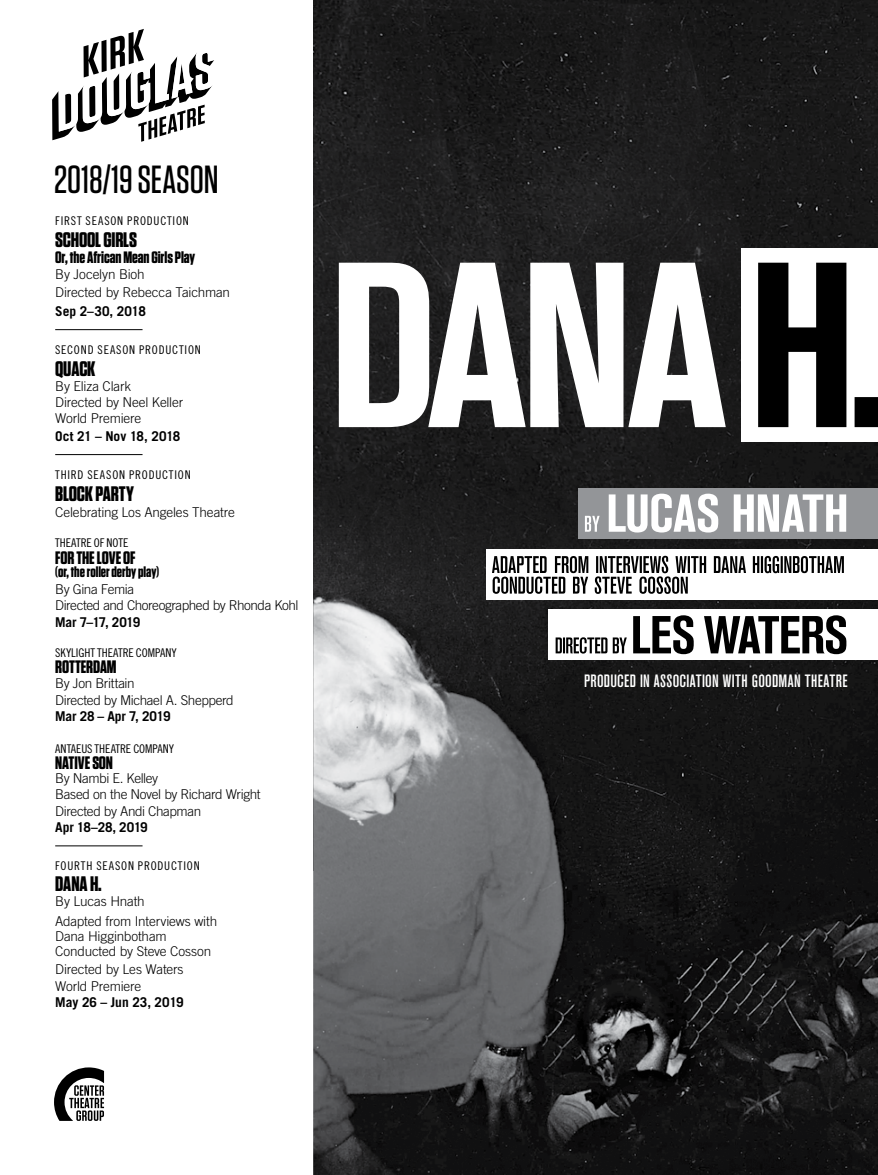
<style>
.page{position:relative;width:878px;height:1175px;background:#fff}
.page>*{position:absolute;margin:0;border:0;box-sizing:border-box;transform-origin:0 0}
.t1{font:500 39.15px "Tungsten";letter-spacing:-.005em;color:#000}
.t2{font:700 21px "Tungsten";letter-spacing:-.01em;color:#000}
.t3{font:700 18px "Tungsten";letter-spacing:-.005em;color:#000}
.t4{font:500 condensed 17.7px "Akzidenz Grotesk BE";letter-spacing:.015em;color:#fff}
.t5{font:700 16.5px "Tungsten";letter-spacing:-.005em;color:#000}
.t6{font:700 15px "Tungsten";letter-spacing:-.005em;color:#000}
.t7{font:300 13.5px/16.5px "Trade Gothic LT Std";letter-spacing:-.015em;color:#000}
.t8{font:700 13.5px "Trade Gothic LT Std";letter-spacing:-.01em;color:#000}
.t9{font:700 13.5px "Trade Gothic LT Std";letter-spacing:-.03em;color:#000}
.t10{font:12px "Trade Gothic LT Std Cn 18";letter-spacing:.06em;color:#000}
.t11{font:12px "Trade Gothic LT Std Cn 18";letter-spacing:-.005em;color:#000}
.t12{font:12px "Trade Gothic LT Std Cn 18";color:#000}
</style>
<div class="page">
<img style="left:314px;top:0;width:564px;height:402px">
<img style="left:314px;top:402px;width:564px;height:772px">
<svg style="left:54px;top:1067px;width:50px;height:53px"></svg>
<hr style="left:55px;top:329px;width:87px;height:1px;background:#000">
<hr style="left:55px;top:454px;width:87px;height:1px;background:#000">
<hr style="left:55px;top:845px;width:87px;height:1px;background:#000">
<div style="left:741px;top:248px;width:137px;height:193px;background:#fff"></div>
<svg style="left:758px;top:263px;width:120px;height:164px"></svg>
<svg style="left:339px;top:263px;width:386px;height:164px"></svg>
<div style="left:578px;top:488px;width:300px;height:50px;background:#939598"></div>
<div style="left:486px;top:548px;width:392px;height:51px;background:#fff"></div>
<div style="left:548px;top:609px;width:330px;height:51px;background:#fff"></div>
<svg style="left:492px;top:556px;width:351px;height:38px"></svg>
<svg style="left:585px;top:493px;width:261px;height:39px"></svg>
<svg style="left:555px;top:615px;width:291px;height:39px"></svg>
<svg style="left:52px;top:29px;width:162px;height:113px"></svg>
<h1 class="t1" style="left:54px;top:159px;width:166px">2018/19 SEASON</h1>
<p class="t10" style="left:55px;top:214px;width:135px">FIRST SEASON PRODUCTION</p>
<h2 class="t2" style="left:55px;top:228px;width:83px">SCHOOL GIRLS</h2>
<p class="t5" style="left:55px;top:248px;width:141px">Or, the African Mean Girls Play</p>
<p class="t7" style="left:55px;top:265px;width:176px;line-height:17.9px">By Jocelyn Bioh<br>Directed by Rebecca Taichman</p>
<p class="t8" style="left:55px;top:303px;width:92px">Sep 2–30, 2018</p>
<p class="t10" style="left:55px;top:342px;width:147px">SECOND SEASON PRODUCTION</p>
<h2 class="t2" style="left:55px;top:357px;width:42px">QUACK</h2>
<p class="t7" style="left:55px;top:377px;width:129px">By Eliza Clark<br>Directed by Neel Keller<br>World Premiere</p>
<p class="t8" style="left:55px;top:428px;width:127px">Oct 21 – Nov 18, 2018</p>
<p class="t10" style="left:55px;top:467px;width:137px">THIRD SEASON PRODUCTION</p>
<h2 class="t2" style="left:55px;top:482px;width:80px">BLOCK PARTY</h2>
<p class="t7" style="left:55px;top:504px;width:181px">Celebrating Los Angeles Theatre</p>
<p class="t11" style="left:55px;top:535px;width:75px">THEATRE OF NOTE</p>
<h3 class="t3" style="left:55px;top:547px;width:82px">FOR THE LOVE OF</h3>
<p class="t6" style="left:55px;top:564px;width:106px">(or, the roller derby play)</p>
<p class="t7" style="left:55px;top:580px;width:245px">By Gina Femia<br>Directed and Choreographed by Rhonda Kohl</p>
<p class="t9" style="left:55px;top:613px;width:87px">Mar 7–17, 2019</p>
<p class="t11" style="left:55px;top:645px;width:123px">SKYLIGHT THEATRE COMPANY</p>
<h3 class="t3" style="left:55px;top:657px;width:63px">ROTTERDAM</h3>
<p class="t7" style="left:55px;top:675px;width:180px">By Jon Brittain<br>Directed by Michael A. Shepperd</p>
<p class="t8" style="left:55px;top:708px;width:117px">Mar 28 – Apr 7, 2019</p>
<p class="t12" style="left:55px;top:741px;width:120px">ANTAEUS THEATRE COMPANY</p>
<h3 class="t3" style="left:55px;top:753px;width:59px">NATIVE SON</h3>
<p class="t7" style="left:55px;top:769px;width:207px">By Nambi E. Kelley<br>Based on the Novel by Richard Wright<br>Directed by Andi Chapman</p>
<p class="t8" style="left:55px;top:819px;width:94px">Apr 18–28, 2019</p>
<p class="t10" style="left:55px;top:858px;width:146px">FOURTH SEASON PRODUCTION</p>
<h2 class="t2" style="left:55px;top:873px;width:48px">DANA H.</h2>
<p class="t7" style="left:55px;top:891px;width:164px;line-height:19.4px">By Lucas Hnath<br>Adapted from Interviews with</p>
<p class="t7" style="left:55px;top:928px;width:158px;line-height:15px">Dana Higginbotham<br>Conducted by Steve Cosson</p>
<p class="t7" style="left:55px;top:960px;width:130px;line-height:17.1px">Directed by Les Waters<br>World Premiere</p>
<p class="t8" style="left:55px;top:994px;width:130px">May 26 – Jun 23, 2019</p>
<h3 class="t4" style="left:584px;top:671px;width:265px">PRODUCED IN ASSOCIATION WITH GOODMAN THEATRE</h3>
</div>
